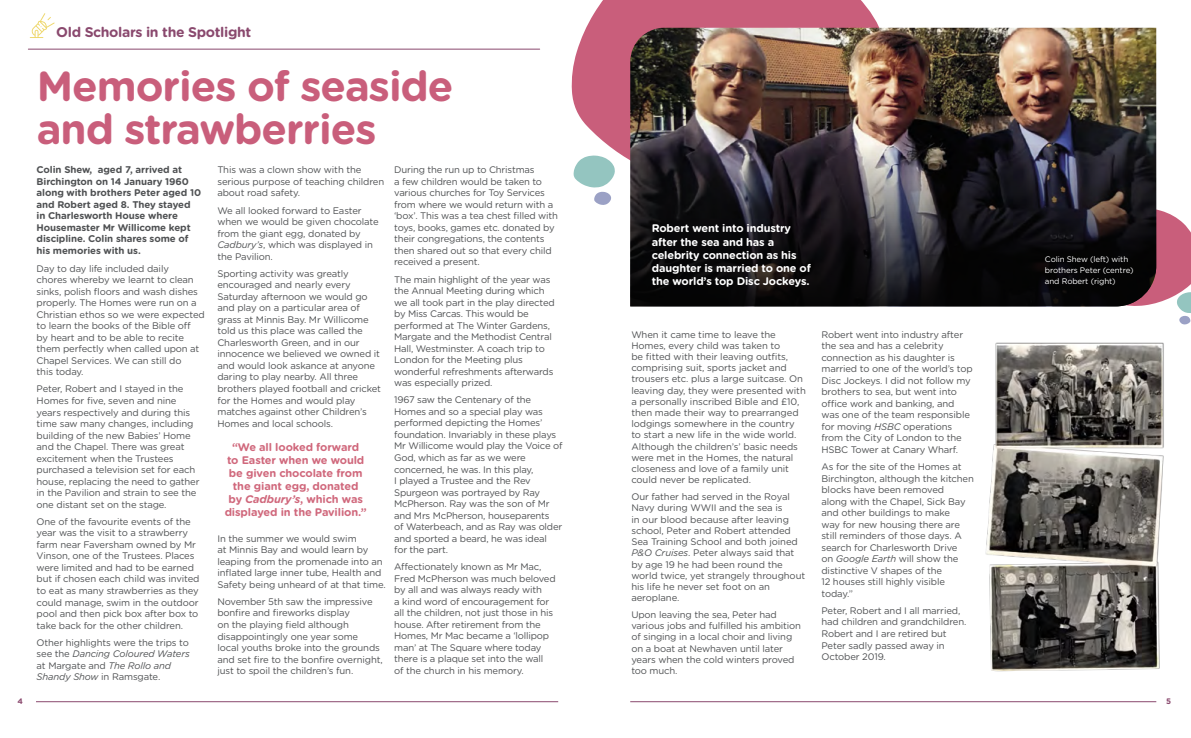
<style>
.page{position:relative;width:1191px;height:738px;background:#fff}
.page>*{position:absolute;margin:0;border:0;box-sizing:border-box;transform-origin:0 0}
.t1{font:700 42px/43px "Gotham Rounded";letter-spacing:-.025em;color:#c95e7b}
.t2{font:700 14px "Gotham Rounded";letter-spacing:-.025em;color:#8a496e}
.t3{font:700 11px/13px "Gotham Rounded";letter-spacing:-.01em;color:#d0687c;text-align:center}
.t4{font:700 11px/13px "Gotham Rounded";letter-spacing:-.015em;color:#fff}
.t5{font:700 9.7px/11.6px "Gotham Rounded";letter-spacing:-.01em;color:#4f5153}
.t6{font:9.5px/11.5px "Gotham Rounded";letter-spacing:-.015em;color:#4f5153}
.t7{font:8px/11px "Gotham Rounded";letter-spacing:-.015em;color:#fff}
.t8{font:700 8px "Gotham Rounded";color:#8a496e}
.s1{font-style:italic}
</style>
<div class="page">
<svg style="left:571px;top:0;width:317px;height:160px;fill:#c95e7b"></svg>
<svg style="left:573px;top:155px;width:42px;height:50px"></svg>
<svg style="left:1073px;top:207px;width:118px;height:114px"></svg>
<img style="left:630px;top:28px;width:526px;height:278px">
<hr style="left:36px;top:700px;width:522px;height:1px;background:#8a496e">
<hr style="left:630px;top:700px;width:526px;height:1px;background:#8a496e">
<svg style="left:30px;top:13px;width:25px;height:25px"></svg>
<hr style="left:28px;top:49px;width:512px;height:1px;background:#8a496e">
<img style="left:985px;top:321px;width:206px;height:351px">
<h2 class="t2" style="left:56px;top:22px;width:196px">Old Scholars in the Spotlight</h2>
<h1 class="t1" style="left:37px;top:63px;width:418px">Memories of seaside and strawberries</h1>
<p class="t5" style="left:37px;top:163px;width:166px">Colin Shew, aged 7, arrived at<br>Birchington on 14 January 1960 along with brothers Peter aged 10 and Robert aged 8. They stayed in Charlesworth House where<br>Housemaster Mr Willicome kept discipline. Colin shares some of his memories with us.</p>
<p class="t6" style="left:37px;top:262px;width:170px">Day to day life included daily<br>chores whereby we learnt to clean sinks, polish floors and wash dishes properly. The Homes were run on a<br>Christian ethos so we were expected to learn the books of the Bible off by heart and to be able to recite them perfectly when called upon at<br>Chapel Services. We can still do<br>this today.</p>
<p class="t6" style="left:37px;top:382px;width:164px">Peter, Robert and I stayed in the<br>Homes for five, seven and nine years respectively and during this time saw many changes, including building of the new Babies’ Home and the Chapel. There was great excitement when the Trustees purchased a television set for each house, replacing the need to gather in the Pavilion and strain to see the one distant set on the stage.</p>
<p class="t6" style="left:37px;top:515px;width:164px">One of the favourite events of the year was the visit to a strawberry farm near Faversham owned by Mr Vinson, one of the Trustees. Places were limited and had to be earned but if chosen each child was invited to eat as many strawberries as they could manage, swim in the outdoor pool and then pick box after box to take back for the other children.</p>
<p class="t6" style="left:37px;top:635px;width:155px">Other highlights were the trips to see the <span class="s1">Dancing Coloured Waters </span>at Margate and <span class="s1">The Rollo and<br>Shandy Show</span> in Ramsgate.</p>
<p class="t6" style="left:217px;top:164px;width:168px">This was a clown show with the serious purpose of teaching children about road safety.</p>
<p class="t6" style="left:217px;top:204px;width:163px">We all looked forward to Easter when we would be given chocolate from the giant egg, donated by<br><span class="s1">Cadbury’s</span>, which was displayed in the Pavilion.</p>
<p class="t6" style="left:217px;top:267px;width:165px">Sporting activity was greatly encouraged and nearly every<br>Saturday afternoon we would go and play on a particular area of grass at Minnis Bay. Mr Willicome told us this place was called the<br>Charlesworth Green, and in our innocence we believed we owned it and would look askance at anyone daring to play nearby. All three brothers played football and cricket for the Homes and would play matches against other Children’s<br>Homes and local schools.</p>
<p class="t3" style="left:225px;top:439px;width:144px">“We all looked forward<br>to Easter when we would be given chocolate from the giant egg, donated by <span class="s1">Cadbury’s</span>, which was displayed in the Pavilion.”</p>
<p class="t6" style="left:217px;top:531px;width:170px">In the summer we would swim<br>at Minnis Bay and would learn by leaping from the promenade into an inflated large inner tube, Health and Safety being unheard of at that time.</p>
<p class="t6" style="left:217px;top:595px;width:167px">November 5th saw the impressive bonfire and fireworks display<br>on the playing field although disappointingly one year some<br>local youths broke into the grounds and set fire to the bonfire overnight, just to spoil the children’s fun.</p>
<p class="t6" style="left:394px;top:163px;width:165px">During the run up to Christmas<br>a few children would be taken to various churches for Toy Services from where we would return with a ‘box’. This was a tea chest filled with toys, books, games etc. donated by their congregations, the contents then shared out so that every child received a present.</p>
<p class="t6" style="left:394px;top:273px;width:162px">The main highlight of the year was the Annual Meeting during which we all took part in the play directed by Miss Carcas. This would be performed at The Winter Gardens,<br>Margate and the Methodist Central<br>Hall, Westminster. A coach trip to<br>London for the Meeting plus wonderful refreshments afterwards was especially prized.</p>
<p class="t6" style="left:394px;top:393px;width:170px">1967 saw the Centenary of the<br>Homes and so a special play was performed depicting the Homes’ foundation. Invariably in these plays<br>Mr Willicome would play the Voice of<br>God, which as far as we were concerned, he was. In this play,<br>I played a Trustee and the Rev<br>Spurgeon was portrayed by Ray<br>McPherson. Ray was the son of Mr and Mrs McPherson, houseparents<br>of Waterbeach, and as Ray was older and sported a beard, he was ideal<br>for the part.</p>
<p class="t6" style="left:394px;top:560px;width:163px">Affectionately known as Mr Mac,<br>Fred McPherson was much beloved by all and was always ready with<br>a kind word of encouragement for all the children, not just those in his house. After retirement from the<br>Homes, Mr Mac became a ‘lollipop man’ at The Square where today there is a plaque set into the wall<br>of the church in his memory.</p>
<p class="t4" style="left:652px;top:221px;width:161px">Robert went into industry after the sea and has a celebrity connection as his daughter is married to one of the world’s top Disc Jockeys.</p>
<p class="t6" style="left:631px;top:328px;width:176px;line-height:11.2px">When it came time to leave the Homes, every child was taken to<br>be fitted with their leaving outfits, comprising suit, sports jacket and trousers etc. plus a large suitcase. On leaving day, they were presented with a personally inscribed Bible and £10, then made their way to prearranged lodgings somewhere in the country to start a new life in the wide world.<br>Although the children’s’ basic needs were met in the Homes, the natural closeness and love of a family unit could never be replicated.</p>
<p class="t6" style="left:631px;top:490px;width:175px;line-height:11.2px">Our father had served in the Royal<br>Navy during WWII and the sea is<br>in our blood because after leaving school, Peter and Robert attended<br>Sea Training School and both joined<br><span class="s1">P&amp;O Cruises</span>. Peter always said that by age 19 he had been round the world twice, yet strangely throughout his life he never set foot on an aeroplane.</p>
<p class="t6" style="left:631px;top:608px;width:171px">Upon leaving the sea, Peter had various jobs and fulfilled his ambition of singing in a local choir and living on a boat at Newhaven until later years when the cold winters proved too much.</p>
<p class="t6" style="left:821px;top:328px;width:153px">Robert went into industry after the sea and has a celebrity connection as his daughter is married to one of the world’s top<br>Disc Jockeys. I did not follow my brothers to sea, but went into office work and banking, and was one of the team responsible for moving <span class="s1">HSBC</span> operations from the City of London to the<br>HSBC Tower at Canary Wharf.</p>
<p class="t6" style="left:821px;top:460px;width:154px">As for the site of the Homes at<br>Birchington, although the kitchen blocks have been removed<br>along with the Chapel, Sick Bay and other buildings to make<br>way for new housing there are still reminders of those days. A search for Charlesworth Drive<br>on <span class="s1">Google Earth</span> will show the distinctive V shapes of the<br>12 houses still highly visible today.”</p>
<p class="t6" style="left:821px;top:604px;width:146px">Peter, Robert and I all married, had children and grandchildren.<br>Robert and I are retired but<br>Peter sadly passed away in<br>October 2019.</p>
<p class="t7" style="left:1045px;top:253px;width:90px">Colin Shew (left) with brothers Peter (centre) and Robert (right)</p>
<p class="t8" style="left:18px;top:695px;width:7px">4</p>
<p class="t8" style="left:1166px;top:695px;width:7px">5</p>
</div>
